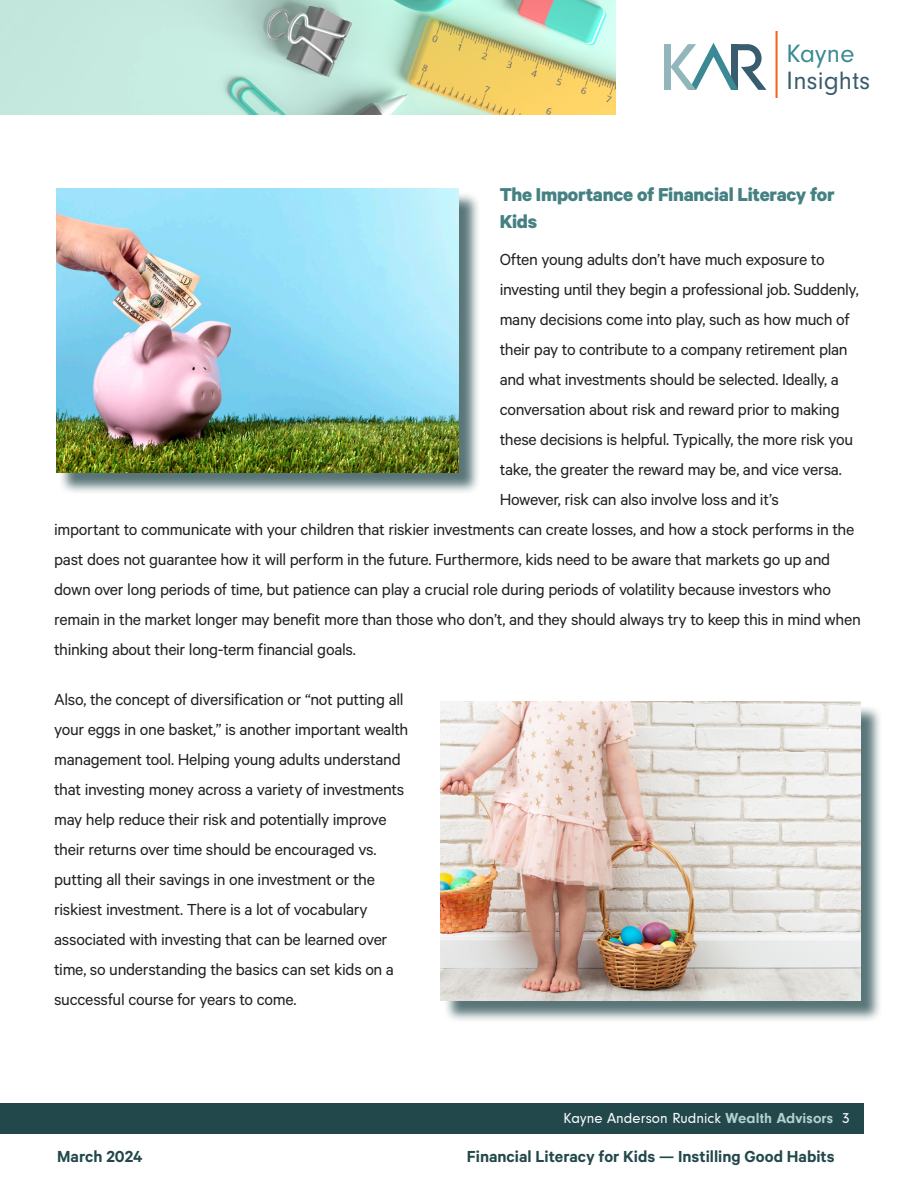
<style>
.page{position:relative;width:918px;height:1188px;background:#fff}
.page>*{position:absolute;margin:0;border:0;box-sizing:border-box;transform-origin:0 0}
.t1{font:26.1px/26.1px "Neuzeit Gro";letter-spacing:.01em;color:#395d6e}
.t2{font:700 21px/27px "Calibre";letter-spacing:-.01em;color:#458182}
.t3{font:18px/30px "Calibre";letter-spacing:-.02em;color:#231f20}
.t4{font:600 18px "Calibre";color:#22484b}
.t5{font:15px "Neuzeit Gro";color:#fff}
.s1{color:#3b8994}
.s2{font-weight:700;color:#b4d1ce}
</style>
<div class="page">
<img style="left:0;top:0;width:616px;height:114px">
<div style="left:664px;top:44px;width:7px;height:46px;background:#91b6bc"></div>
<svg style="left:671px;top:43px;width:96px;height:47px"></svg>
<hr style="left:776px;top:32px;width:2px;height:66px;background:#f26522">
<div style="left:59px;top:191px;width:421px;height:303px;background:#22484b;opacity:.75"></div>
<img style="left:56px;top:189px;width:403px;height:284px">
<div style="left:443px;top:705px;width:440px;height:318px;background:#22484b;opacity:.75"></div>
<img style="left:441px;top:702px;width:420px;height:299px">
<div style="left:0;top:1103px;width:864px;height:31px;background:#22484b"></div>
<p class="t1" style="left:787px;top:41px;width:85px"><span class="s1">Kayne<br></span>Insights</p>
<p class="t2" style="left:500px;top:181px;width:337px">The Importance of Financial Literacy for<br>Kids</p>
<p class="t3" style="left:500px;top:244px;width:361px">Often young adults don’t have much exposure to investing until they begin a professional job. Suddenly, many decisions come into play, such as how much of their pay to contribute to a company retirement plan and what investments should be selected. Ideally, a conversation about risk and reward prior to making these decisions is helpful. Typically, the more risk you take, the greater the reward may be, and vice versa.<br>However, risk can also involve loss and it’s</p>
<p class="t3" style="left:54px;top:514px;width:808px">important to communicate with your children that riskier investments can create losses, and how a stock performs in the past does not guarantee how it will perform in the future. Furthermore, kids need to be aware that markets go up and down over long periods of time, but patience can play a crucial role during periods of volatility because investors who remain in the market longer may benefit more than those who don’t, and they should always try to keep this in mind when thinking about their long-term financial goals.</p>
<p class="t3" style="left:54px;top:684px;width:356px">Also, the concept of diversification or “not putting all your eggs in one basket,” is another important wealth management tool. Helping young adults understand that investing money across a variety of investments may help reduce their risk and potentially improve their returns over time should be encouraged vs. putting all their savings in one investment or the riskiest investment. There is a lot of vocabulary associated with investing that can be learned over time, so understanding the basics can set kids on a successful course for years to come.</p>
<p class="t5" style="left:564px;top:1110px;width:288px">Kayne Anderson Rudnick <span class="s2">Wealth Advisors</span> 3</p>
<p class="t4" style="left:57px;top:1145px;width:87px">March 2024</p>
<p class="t4" style="left:467px;top:1145px;width:369px">Financial Literacy for Kids — Instilling Good Habits</p>
</div>
